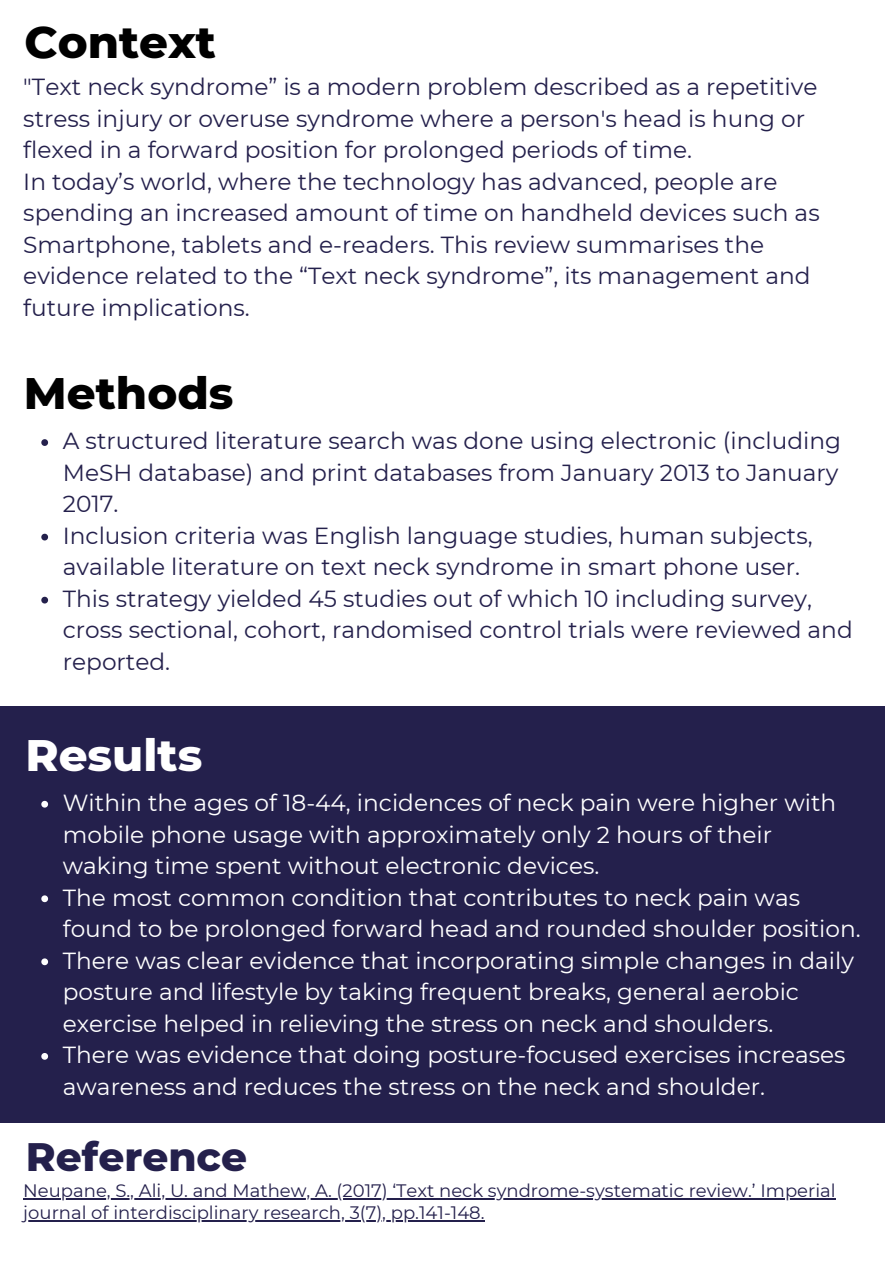
<style>
.page{position:relative;width:894px;height:1264px;background:#fff}
.page>*{position:absolute;margin:0;border:0;box-sizing:border-box;transform-origin:0 0}
.t1{font:800 45px "Montserrat";color:#000}
.t2{font:800 45px "Montserrat";color:#fff}
.t3{font:800 40.5px "Montserrat";color:#24204c}
.t4{font:23.25px/31.5px "Montserrat";color:#24204c}
.t5{font:23.25px/31.5px "Montserrat";color:#fff}
.t6{font:18px "Montserrat";color:#24204c}
</style>
<div class="page">
<div style="left:0;top:706px;width:885px;height:416px;background:#24204c"></div>
<hr style="left:23px;top:1198px;width:812px;height:1px;background:#24204c">
<hr style="left:23px;top:1219px;width:461px;height:1px;background:#24204c">
<svg style="left:41px;top:800px;width:7px;height:7px"></svg>
<svg style="left:41px;top:895px;width:7px;height:7px"></svg>
<svg style="left:41px;top:958px;width:7px;height:7px"></svg>
<svg style="left:41px;top:1053px;width:7px;height:6px"></svg>
<svg style="left:41px;top:439px;width:7px;height:7px"></svg>
<svg style="left:41px;top:533px;width:7px;height:7px"></svg>
<svg style="left:41px;top:596px;width:7px;height:7px"></svg>
<h1 class="t1" style="left:24px;top:15px;width:193px">Context</h1>
<p class="t4" style="left:23px;top:71px;width:797px">"Text neck syndrome” is a modern problem described as a repetitive stress injury or overuse syndrome where a person's head is hung or flexed in a forward position for prolonged periods of time.<br>In today’s world, where the technology has advanced, people are spending an increased amount of time on handheld devices such as Smartphone, tablets and e-readers. This review summarises the evidence related to the “Text neck syndrome”, its management and future implications.</p>
<p class="t1" style="left:24px;top:365px;width:211px">Methods</p>
<p class="t4" style="left:63px;top:425px;width:779px;text-align:justify">A structured literature search was done using electronic (including MeSH database) and print databases from January 2013 to January 2017.</p>
<p class="t4" style="left:63px;top:520px;width:751px">Inclusion criteria was English language studies, human subjects, available literature on text neck syndrome in smart phone user.</p>
<p class="t4" style="left:63px;top:583px;width:791px">This strategy yielded 45 studies out of which 10 including survey, cross sectional, cohort, randomised control trials were reviewed and reported.</p>
<h1 class="t2" style="left:25px;top:727px;width:178px">Results</h1>
<p class="t5" style="left:63px;top:787px;width:774px">Within the ages of 18-44, incidences of neck pain were higher with mobile phone usage with approximately only 2 hours of their waking time spent without electronic devices.</p>
<p class="t5" style="left:63px;top:881px;width:799px">The most common condition that contributes to neck pain was found to be prolonged forward head and rounded shoulder position.</p>
<p class="t5" style="left:63px;top:944px;width:792px">There was clear evidence that incorporating simple changes in daily posture and lifestyle by taking frequent breaks, general aerobic exercise helped in relieving the stress on neck and shoulders.</p>
<h1 class="t5" style="left:63px;top:1039px;width:784px">There was evidence that doing posture-focused exercises increases awareness and reduces the stress on the neck and shoulder.</h1>
<p class="t3" style="left:26px;top:1131px;width:222px">Reference</p>
<h1 class="t6" style="left:23px;top:1179px;width:813px">Neupane, S., Ali, U. and Mathew, A. (2017) ‘Text neck syndrome-systematic review.’ Imperial</h1>
<h2 class="t6" style="left:23px;top:1201px;width:462px">journal of interdisciplinary research, 3(7), pp.141-148.</h2>
</div>
